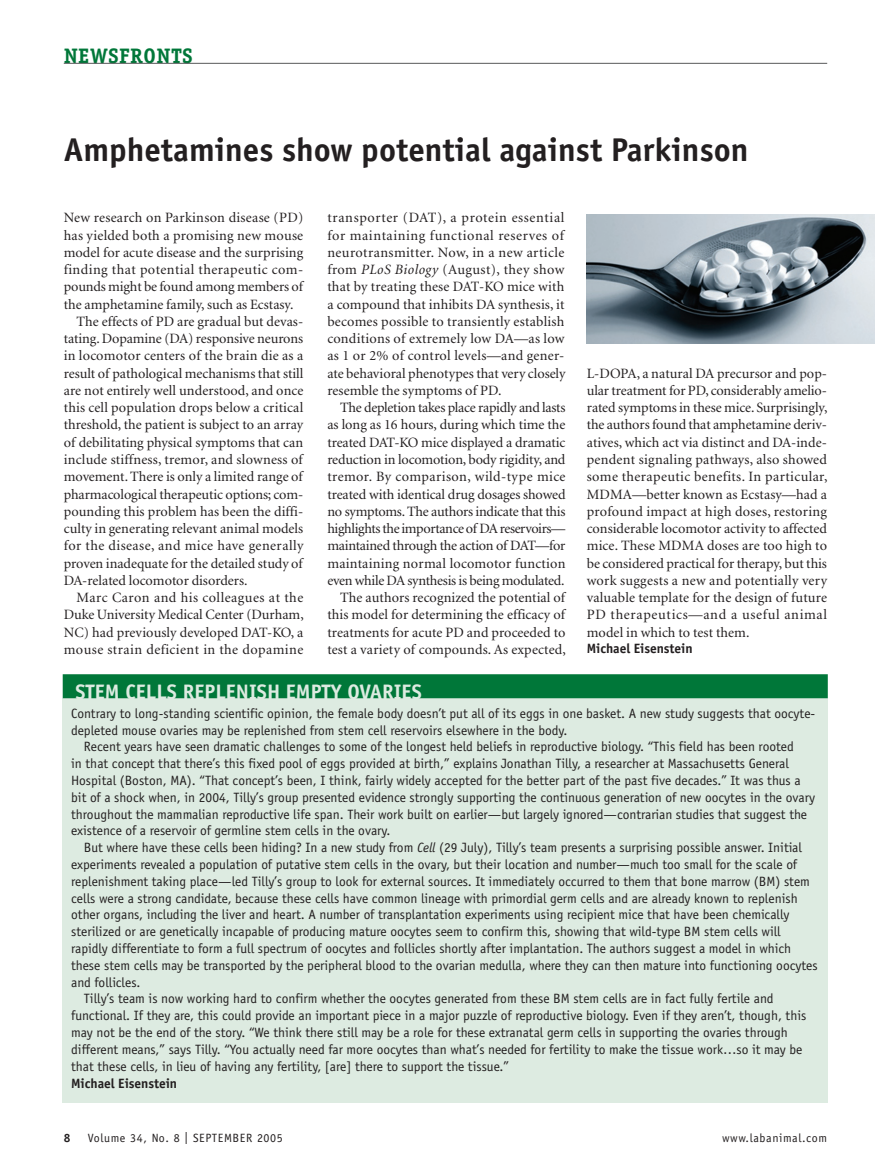
<style>
.page{position:relative;width:891px;height:1175px;background:#fff}
.page>*{position:absolute;margin:0;border:0;box-sizing:border-box;transform-origin:0 0}
.t1{font:700 33px "Officina Sans";color:#231f20}
.t2{font:700 21px "Officina Sans";color:#ddebe1}
.t3{font:700 21px "Officina Serif";letter-spacing:.025em;color:#007739}
.t4{font:14.25px/17.2px "Minion";color:#231f20;text-align:justify}
.t5{font:14.25px "Minion";letter-spacing:.03em;color:#231f20}
.t6{font:14.25px "Minion";letter-spacing:.02em;color:#231f20}
.t7{font:14.25px "Minion";letter-spacing:.035em;color:#231f20}
.t8{font:13.5px "Officina Sans";color:#231f20}
.t9{font:700 13.5px "Officina Sans";letter-spacing:-.005em;color:#231f20}
.t10{font:12px "Officina Sans";letter-spacing:.05em;color:#231f20}
.t11{font:700 12px "Officina Sans";color:#231f20}
.s1{font-style:italic}
</style>
<div class="page">
<div style="left:63px;top:698px;width:765px;height:404px;background:#ddebe1"></div>
<img style="left:586px;top:214px;width:289px;height:130px">
<div style="left:63px;top:674px;width:765px;height:24px;background:#007739"></div>
<hr style="left:64px;top:63px;width:763px;height:1px;background:#57585a">
<h2 class="t3" style="left:64px;top:48px;width:130px">NEWSFRONTS</h2>
<h1 class="t1" style="left:64px;top:137px;width:686px">Amphetamines show potential against Parkinson</h1>
<p class="t6" style="left:64px;top:212px;width:241px">New research on Parkinson disease (PD)</p>
<p class="t4" style="left:64px;top:228px;width:241px">has yielded both a promising new mouse</p>
<p class="t4" style="left:64px;top:245px;width:241px">model for acute disease and the surprising</p>
<p class="t5" style="left:64px;top:264px;width:241px">finding that potential therapeutic com-</p>
<p class="t4" style="left:64px;top:279px;width:241px">pounds might be found among members of</p>
<p class="t4" style="left:64px;top:297px;width:231px">the amphetamine family, such as Ecstasy.</p>
<p class="t4" style="left:77px;top:314px;width:228px">The effects of PD are gradual but devas-</p>
<p class="t4" style="left:64px;top:331px;width:241px">tating. Dopamine (DA) responsive neurons</p>
<p class="t4" style="left:64px;top:348px;width:241px">in locomotor centers of the brain die as a</p>
<p class="t4" style="left:64px;top:366px;width:241px">result of pathological mechanisms that still</p>
<p class="t4" style="left:64px;top:383px;width:241px">are not entirely well understood, and once</p>
<p class="t4" style="left:64px;top:400px;width:241px">this cell population drops below a critical</p>
<p class="t4" style="left:64px;top:417px;width:241px">threshold, the patient is subject to an array</p>
<p class="t4" style="left:64px;top:435px;width:241px">of debilitating physical symptoms that can</p>
<p class="t4" style="left:64px;top:452px;width:241px">include stiffness, tremor, and slowness of</p>
<p class="t4" style="left:64px;top:469px;width:241px">movement. There is only a limited range of</p>
<p class="t4" style="left:64px;top:486px;width:241px">pharmacological therapeutic options; com-</p>
<p class="t4" style="left:64px;top:504px;width:241px">pounding this problem has been the diffi-</p>
<p class="t4" style="left:64px;top:521px;width:241px">culty in generating relevant animal models</p>
<p class="t5" style="left:64px;top:540px;width:241px">for the disease, and mice have generally</p>
<p class="t4" style="left:64px;top:555px;width:241px">proven inadequate for the detailed study of</p>
<p class="t4" style="left:64px;top:573px;width:185px">DA-related locomotor disorders.</p>
<p class="t7" style="left:77px;top:592px;width:228px">Marc Caron and his colleagues at the</p>
<p class="t4" style="left:64px;top:607px;width:241px">Duke University Medical Center (Durham,</p>
<p class="t4" style="left:64px;top:624px;width:241px">NC) had previously developed DAT-KO, a</p>
<p class="t5" style="left:64px;top:643px;width:241px">mouse strain deficient in the dopamine</p>
<p class="t4" style="left:327px;top:210px;width:240px">transporter (DAT), a protein essential for maintaining functional reserves of neurotransmitter. Now, in a new article from <span class="s1">PLoS Biology</span> (August), they show that by treating these DAT-KO mice with a compound that inhibits DA synthesis, it becomes possible to transiently establish conditions of extremely low DA—as low as 1 or 2% of control levels—and gener&shy;ate behavioral phenotypes that very closely resemble the symptoms of PD.</p>
<p class="t4" style="left:327px;top:400px;width:240px;text-align:right">The depletion takes place rapidly and lasts as long as 16 hours, during which time the treated DAT-KO mice displayed a dramatic reduction in locomotion, body rigidity, and tremor. By comparison, wild-type mice treated with identical drug dosages showed no symptoms. The authors indicate that this highlights the importance of DA reservoirs— maintained through the action of DAT—for maintaining normal locomotor function even while DA synthesis is being modulated.<br>The authors recognized the potential of this model for determining the efficacy of treatments for acute PD and proceeded to test a variety of compounds. As expected,</p>
<h2 class="t2" style="left:75px;top:683px;width:348px">STEM CELLS REPLENISH EMPTY OVARIES</h2>
<p class="t4" style="left:587px;top:366px;width:242px">L-DOPA, a natural DA precursor and pop&shy;ular treatment for PD, considerably amelio&shy;rated symptoms in these mice. Surprisingly, the authors found that amphetamine deriv&shy;atives, which act via distinct and DA-inde&shy;pendent signaling pathways, also showed some therapeutic benefits. In particular, MDMA—better known as Ecstasy—had a profound impact at high doses, restoring considerable locomotor activity to affected mice. These MDMA doses are too high to be considered practical for therapy, but this work suggests a new and potentially very valuable template for the design of future PD therapeutics—and a useful animal model in which to test them.</p>
<p class="t9" style="left:587px;top:643px;width:107px">Michael Eisenstein</p>
<p class="t8" style="left:71px;top:708px;width:746px">Contrary to long-standing scientific opinion, the female body doesn’t put all of its eggs in one basket. A new study suggests that oocyte-</p>
<p class="t8" style="left:71px;top:724px;width:498px">depleted mouse ovaries may be replenished from stem cell reservoirs elsewhere in the body.</p>
<p class="t8" style="left:84px;top:741px;width:711px">Recent years have seen dramatic challenges to some of the longest held beliefs in reproductive biology. “This field has been rooted</p>
<p class="t8" style="left:71px;top:758px;width:719px">in that concept that there’s this fixed pool of eggs provided at birth,” explains Jonathan Tilly, a researcher at Massachusetts General</p>
<p class="t8" style="left:71px;top:775px;width:731px">Hospital (Boston, MA). “That concept’s been, I think, fairly widely accepted for the better part of the past five decades.” It was thus a</p>
<p class="t8" style="left:71px;top:792px;width:745px">bit of a shock when, in 2004, Tilly’s group presented evidence strongly supporting the continuous generation of new oocytes in the ovary</p>
<p class="t8" style="left:71px;top:808px;width:737px">throughout the mammalian reproductive life span. Their work built on earlier—but largely ignored—contrarian studies that suggest the</p>
<p class="t8" style="left:71px;top:825px;width:321px">existence of a reservoir of germline stem cells in the ovary.</p>
<p class="t8" style="left:84px;top:842px;width:720px">But where have these cells been hiding? In a new study from <span class="s1">Cell</span> (29 July), Tilly’s team presents a surprising possible answer. Initial</p>
<p class="t8" style="left:71px;top:859px;width:728px">experiments revealed a population of putative stem cells in the ovary, but their location and number—much too small for the scale of</p>
<p class="t8" style="left:71px;top:876px;width:740px">replenishment taking place—led Tilly’s group to look for external sources. It immediately occurred to them that bone marrow (BM) stem</p>
<p class="t8" style="left:71px;top:892px;width:728px">cells were a strong candidate, because these cells have common lineage with primordial germ cells and are already known to replenish</p>
<p class="t8" style="left:71px;top:909px;width:720px">other organs, including the liver and heart. A number of transplantation experiments using recipient mice that have been chemically</p>
<p class="t8" style="left:71px;top:926px;width:711px">sterilized or are genetically incapable of producing mature oocytes seem to confirm this, showing that wild-type BM stem cells will</p>
<p class="t8" style="left:71px;top:943px;width:721px">rapidly differentiate to form a full spectrum of oocytes and follicles shortly after implantation. The authors suggest a model in which</p>
<p class="t8" style="left:71px;top:960px;width:748px">these stem cells may be transported by the peripheral blood to the ovarian medulla, where they can then mature into functioning oocytes</p>
<p class="t8" style="left:71px;top:976px;width:71px">and follicles.</p>
<p class="t8" style="left:84px;top:993px;width:691px">Tilly’s team is now working hard to confirm whether the oocytes generated from these BM stem cells are in fact fully fertile and</p>
<p class="t8" style="left:71px;top:1010px;width:737px">functional. If they are, this could provide an important piece in a major puzzle of reproductive biology. Even if they aren’t, though, this</p>
<p class="t8" style="left:71px;top:1027px;width:718px">may not be the end of the story. “We think there still may be a role for these extranatal germ cells in supporting the ovaries through</p>
<p class="t8" style="left:71px;top:1044px;width:733px">different means,” says Tilly. “You actually need far more oocytes than what’s needed for fertility to make the tissue work…so it may be</p>
<p class="t8" style="left:71px;top:1060px;width:439px">that these cells, in lieu of having any fertility, [are] there to support the tissue.”</p>
<p class="t9" style="left:71px;top:1077px;width:107px">Michael Eisenstein</p>
<p class="t11" style="left:64px;top:1133px;width:8px">8</p>
<p class="t10" style="left:88px;top:1133px;width:197px">Volume 34, No. 8 | SEPTEMBER 2005</p>
<p class="t10" style="left:722px;top:1133px;width:107px">www.labanimal.com</p>
</div>
